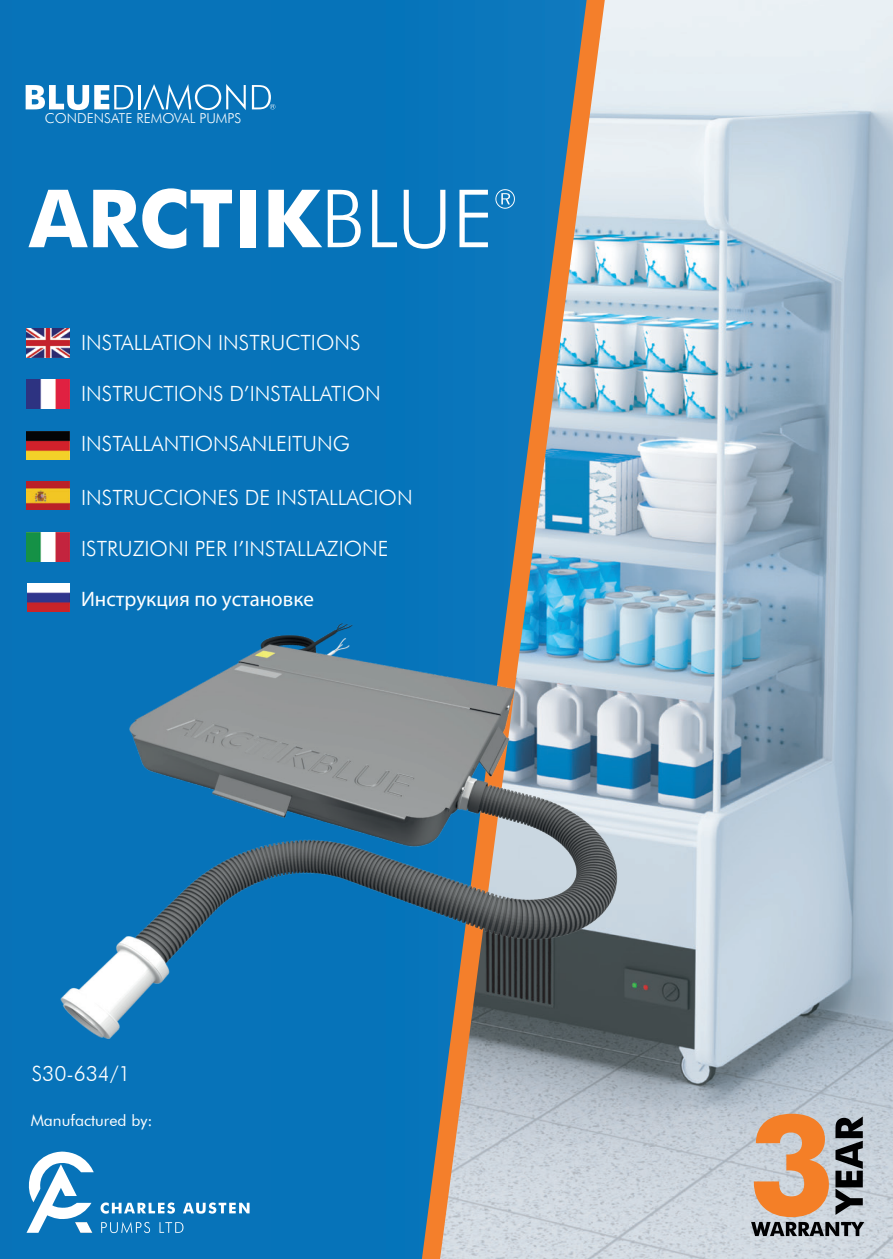
<style>
.page{position:relative;width:893px;height:1259px;background:#0773b9}
.page>*{position:absolute;margin:0;border:0;box-sizing:border-box;transform-origin:0 0}
.t1{font:700 80.4px "Futura BT";color:#fff}
.t2{font:300 21px "Futura BT";color:#fff}
.t3{font:21px "Myriad Pro";color:#fff}
.t4{font:15.9px "Futura BT";color:#fff}
.t5{font:300 13.8px "Futura BT";color:#fff}
.s1{font-weight:300}
</style>
<div class="page">
<img style="left:619px;top:0;width:274px;height:1259px">
<svg style="left:422px;top:0;width:197px;height:1259px"></svg>
<svg style="left:27px;top:1151px;width:67px;height:81px"></svg>
<svg style="left:101px;top:1202px;width:74px;height:11px"></svg>
<svg style="left:183px;top:1202px;width:67px;height:11px"></svg>
<svg style="left:101px;top:1221px;width:49px;height:12px"></svg>
<svg style="left:159px;top:1222px;width:24px;height:10px"></svg>
<svg style="left:26px;top:85px;width:107px;height:25px"></svg>
<hr style="left:138px;top:85px;width:2px;height:24px;background:#fff">
<svg style="left:252px;top:85px;width:23px;height:24px"></svg>
<svg style="left:143px;top:84px;width:103px;height:26px"></svg>
<img style="left:27px;top:380px;width:43px;height:28px">
<img style="left:27px;top:329px;width:43px;height:28px">
<img style="left:27px;top:431px;width:43px;height:29px">
<img style="left:27px;top:532px;width:42px;height:29px">
<img style="left:27px;top:482px;width:42px;height:28px">
<img style="left:27px;top:583px;width:42px;height:13px">
<svg style="left:751px;top:1113px;width:113px;height:123px;background:#b3927b"></svg>
<svg style="left:495px;top:189px;width:20px;height:20px"></svg>
<img style="left:27px;top:596px;width:648px;height:472px">
<p class="t5" style="left:45px;top:110px;width:198px">CONDENSATE REMOVAL PUMPS</p>
<h1 class="t1" style="left:29px;top:170px;width:466px">ARCTIK<span class="s1">BLUE</span></h1>
<p class="t2" style="left:81px;top:330px;width:281px">INSTALLATION INSTRUCTIONS</p>
<p class="t2" style="left:81px;top:380px;width:301px">INSTRUCTIONS D’INSTALLATION</p>
<p class="t2" style="left:81px;top:431px;width:270px">INSTALLANTIONSANLEITUNG</p>
<p class="t2" style="left:81px;top:485px;width:333px">INSTRUCCIONES DE INSTALLACION</p>
<p class="t2" style="left:81px;top:535px;width:309px">ISTRUZIONI PER I’INSTALLAZIONE</p>
<p class="t3" style="left:81px;top:586px;width:234px">Инструкция по установке</p>
<p class="t2" style="left:32px;top:1060px;width:100px">S30-634/1</p>
<p class="t4" style="left:31px;top:1110px;width:123px">Manufactured by:</p>
</div>
